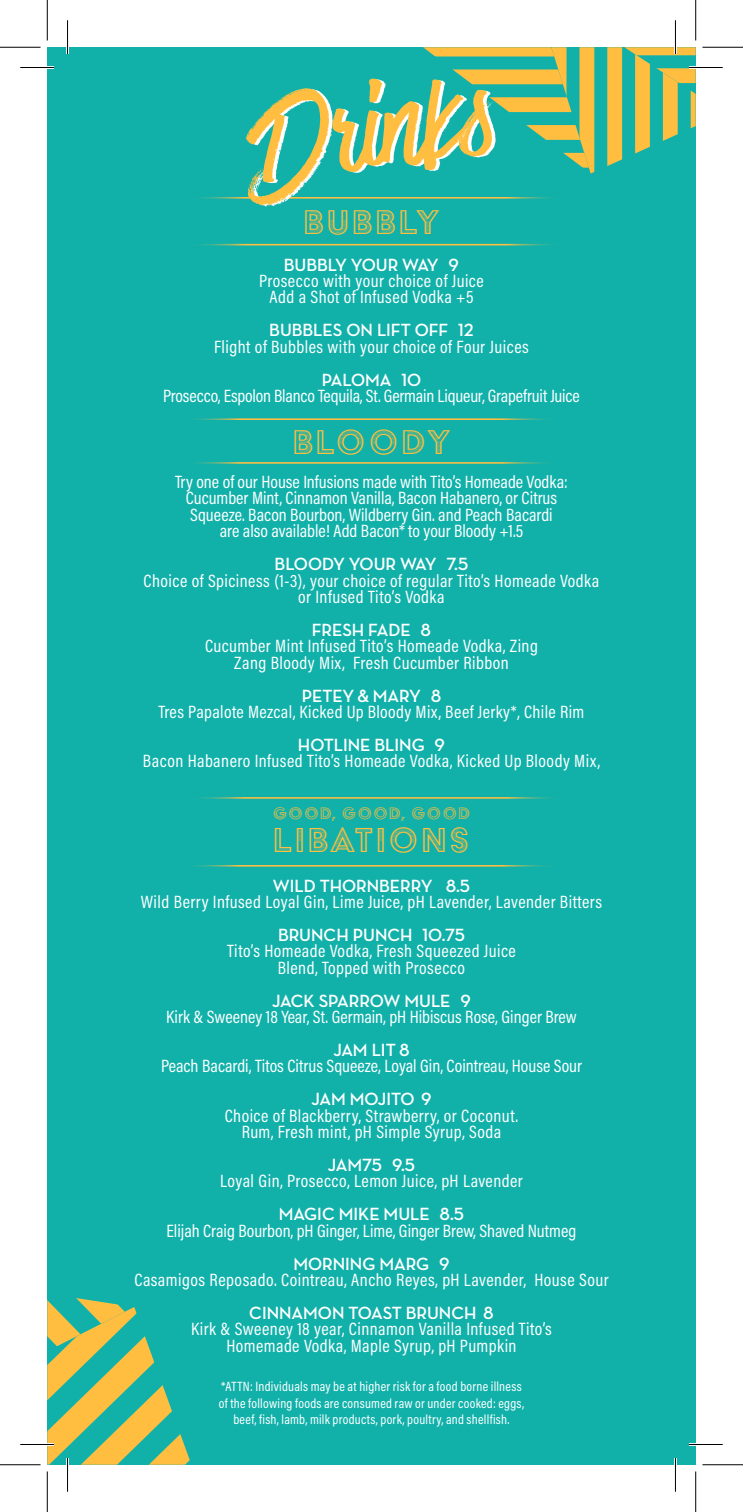
<style>
.page{position:relative;width:743px;height:1512px;background:#fff}
.page>*{position:absolute;margin:0;border:0;box-sizing:border-box;transform-origin:0 0}
.t1{font:140.62px "Have Heart One";color:#ffbe3f}
.t2{font:40.05px "Acier BAT Text Gris";letter-spacing:.07em;color:#ffbe3f}
.t3{font:39.6px "Acier BAT Text Gris";letter-spacing:.07em;color:#ffbe3f}
.t4{font:19.12px "Acier BAT Text Gris";letter-spacing:.07em;color:#ffbe3f}
.t5{font:18px/16.4px "Acumin Pro Cond";letter-spacing:.02em;color:#fff;text-align:center}
.t6{font:18px/16.4px "Acumin Pro Cond";color:#fff;text-align:center}
.t7{font:700 18px "Neutraface Display";color:#fff}
.t8{font:18px "Acumin Pro Cond";letter-spacing:-.01em;color:#fff}
.t9{font:700 18px "Neutraface Display";letter-spacing:-.02em;color:#fff}
.t10{font:13.5px/16.4px "Acumin Pro Cond";letter-spacing:.02em;color:#fff;text-align:center}
</style>
<div class="page">
<div style="left:47px;top:47px;width:648px;height:1418px;background:#11b1aa"></div>
<hr style="left:187px;top:244px;width:377px;height:1px;background:#ffbe3f">
<hr style="left:187px;top:197px;width:377px;height:2px;background:#ffbe3f">
<svg style="left:47px;top:1298px;width:143px;height:167px"></svg>
<svg style="left:649px;top:68px;width:41px;height:15px"></svg>
<svg style="left:624px;top:47px;width:66px;height:8px"></svg>
<hr style="left:624px;top:96px;width:71px;height:1px;background:#ffbe3f">
<svg style="left:635px;top:47px;width:14px;height:107px"></svg>
<svg style="left:551px;top:57px;width:15px;height:96px"></svg>
<div style="left:607px;top:47px;width:15px;height:127px;background:#ffbe3f"></div>
<svg style="left:690px;top:47px;width:5px;height:82px"></svg>
<div style="left:579px;top:47px;width:15px;height:127px;background:#ffbe3f"></div>
<svg style="left:662px;top:47px;width:15px;height:94px"></svg>
<svg style="left:489px;top:97px;width:91px;height:15px"></svg>
<hr style="left:423px;top:181px;width:167px;height:1px;background:#ffbe3f">
<svg style="left:452px;top:69px;width:128px;height:15px;fill:#ffbe3f"></svg>
<svg style="left:563px;top:153px;width:26px;height:15px"></svg>
<div style="left:423px;top:47px;width:167px;height:10px;background:#ffbe3f"></div>
<svg style="left:526px;top:125px;width:55px;height:15px"></svg>
<hr style="left:182px;top:865px;width:377px;height:2px;background:#ffbe3f">
<hr style="left:187px;top:797px;width:377px;height:2px;background:#ffbe3f">
<hr style="left:182px;top:462px;width:377px;height:2px;background:#ffbe3f">
<hr style="left:182px;top:418px;width:377px;height:2px;background:#ffbe3f">
<hr style="left:20px;top:66px;width:34px;height:3px;background:#fff">
<hr style="left:688px;top:66px;width:34px;height:3px;background:#fff">
<hr style="left:20px;top:1443px;width:34px;height:3px;background:#fff">
<hr style="left:688px;top:1443px;width:34px;height:3px;background:#fff">
<hr style="left:66px;top:20px;width:3px;height:34px;background:#fff">
<hr style="left:66px;top:1458px;width:3px;height:34px;background:#fff">
<hr style="left:674px;top:20px;width:2px;height:34px;background:#fff">
<hr style="left:674px;top:1458px;width:2px;height:34px;background:#fff">
<hr style="left:20px;top:67px;width:34px;height:1px;background:#000">
<hr style="left:688px;top:67px;width:34px;height:1px;background:#000">
<hr style="left:20px;top:1444px;width:34px;height:1px;background:#000">
<hr style="left:688px;top:1444px;width:34px;height:1px;background:#000">
<hr style="left:67px;top:20px;width:1px;height:34px;background:#000">
<hr style="left:67px;top:1458px;width:1px;height:34px;background:#000">
<hr style="left:675px;top:20px;width:1px;height:34px;background:#000">
<hr style="left:675px;top:1458px;width:1px;height:34px;background:#000">
<hr style="left:0;top:47px;width:40px;height:1px;background:#000">
<hr style="left:702px;top:47px;width:40px;height:1px;background:#000">
<hr style="left:0;top:1464px;width:40px;height:1px;background:#000">
<hr style="left:702px;top:1464px;width:40px;height:1px;background:#000">
<hr style="left:47px;top:0;width:1px;height:40px;background:#000">
<hr style="left:47px;top:1472px;width:1px;height:40px;background:#000">
<hr style="left:695px;top:0;width:1px;height:40px;background:#000">
<hr style="left:695px;top:1472px;width:1px;height:40px;background:#000">
<h1 class="t1" style="left:235px;top:68px;width:248px;rotate:-7deg">Drinks</h1>
<h3 class="t3" style="left:303px;top:201px;width:138px">BUBBLY</h3>
<p class="t7" style="left:284px;top:254px;width:177px">BUBBLY YOUR WAY 9</p>
<p class="t5" style="left:259px;top:272px;width:226px">Prosecco with your choice of Juice<br>Add a Shot of Infused Vodka +5</p>
<p class="t7" style="left:269px;top:320px;width:206px">BUBBLES ON LIFT OFF 12</p>
<p class="t5" style="left:214px;top:338px;width:316px">Flight of Bubbles with your choice of Four Juices</p>
<p class="t7" style="left:322px;top:369px;width:101px">PALOMA 10</p>
<p class="t8" style="left:163px;top:384px;width:418px">Prosecco, Espolon Blanco Tequila, St. Germain Liqueur, Grapefruit Juice</p>
<h3 class="t3" style="left:293px;top:421px;width:160px">BLOODY</h3>
<p class="t6" style="left:175px;top:473px;width:394px">Try one of our House Infusions made with Tito’s Homeade Vodka:<br>Cucumber Mint, Cinnamon Vanilla, Bacon Habanero, or Citrus Squeeze. Bacon Bourbon, Wildberry Gin. and Peach Bacardi<br>are also available! Add Bacon* to your Bloody +1.5</p>
<p class="t9" style="left:274px;top:554px;width:195px">BLOODY YOUR WAY 7.5</p>
<p class="t5" style="left:143px;top:572px;width:457px">Choice of Spiciness (1-3), your choice of regular Tito’s Homeade Vodka or Infused Tito’s Vodka</p>
<p class="t7" style="left:312px;top:620px;width:121px">FRESH FADE 8</p>
<p class="t5" style="left:205px;top:638px;width:334px">Cucumber Mint Infused Tito’s Homeade Vodka, Zing<br>Zang Bloody Mix, Fresh Cucumber Ribbon</p>
<p class="t7" style="left:301px;top:685px;width:141px">PETEY &amp; MARY 8</p>
<p class="t5" style="left:158px;top:703px;width:427px">Tres Papalote Mezcal, Kicked Up Bloody Mix, Beef Jerky*, Chile Rim</p>
<p class="t7" style="left:298px;top:735px;width:148px">HOTLINE BLING 9</p>
<p class="t5" style="left:143px;top:752px;width:458px">Bacon Habanero Infused Tito’s Homeade Vodka, Kicked Up Bloody Mix,</p>
<p class="t4" style="left:273px;top:804px;width:199px">GOOD, GOOD, GOOD</p>
<h2 class="t2" style="left:273px;top:819px;width:198px">LIBATIONS</h2>
<p class="t7" style="left:273px;top:876px;width:199px">WILD THORNBERRY 8.5</p>
<p class="t5" style="left:141px;top:893px;width:462px">Wild Berry Infused Loyal Gin, Lime Juice, pH Lavender, Lavender Bitters</p>
<p class="t7" style="left:278px;top:925px;width:188px">BRUNCH PUNCH 10.75</p>
<p class="t5" style="left:227px;top:943px;width:290px">Tito’s Homeade Vodka, Fresh Squeezed Juice<br>Blend, Topped with Prosecco</p>
<p class="t7" style="left:272px;top:991px;width:200px">JACK SPARROW MULE 9</p>
<p class="t6" style="left:166px;top:1008px;width:412px">Kirk &amp; Sweeney 18 Year, St. Germain, pH Hibiscus Rose, Ginger Brew</p>
<p class="t7" style="left:333px;top:1040px;width:78px">JAM LIT 8</p>
<p class="t6" style="left:161px;top:1058px;width:422px">Peach Bacardi, Titos Citrus Squeeze, Loyal Gin, Cointreau, House Sour</p>
<p class="t7" style="left:311px;top:1089px;width:122px">JAM MOJITO 9</p>
<p class="t5" style="left:225px;top:1107px;width:295px">Choice of Blackberry, Strawberry, or Coconut.<br>Rum, Fresh mint, pH Simple Syrup, Soda</p>
<p class="t7" style="left:328px;top:1155px;width:89px">JAM75 9.5</p>
<p class="t5" style="left:220px;top:1173px;width:304px">Loyal Gin, Prosecco, Lemon Juice, pH Lavender</p>
<p class="t7" style="left:279px;top:1204px;width:187px">MAGIC MIKE MULE 8.5</p>
<p class="t6" style="left:166px;top:1222px;width:411px">Elijah Craig Bourbon, pH Ginger, Lime, Ginger Brew, Shaved Nutmeg</p>
<p class="t7" style="left:293px;top:1253px;width:158px">MORNING MARG 9</p>
<p class="t5" style="left:134px;top:1271px;width:476px">Casamigos Reposado. Cointreau, Ancho Reyes, pH Lavender, House Sour</p>
<p class="t7" style="left:249px;top:1303px;width:246px">CINNAMON TOAST BRUNCH 8</p>
<p class="t5" style="left:191px;top:1320px;width:362px">Kirk &amp; Sweeney 18 year, Cinnamon Vanilla Infused Tito’s<br>Homemade Vodka, Maple Syrup, pH Pumpkin</p>
<p class="t10" style="left:219px;top:1378px;width:306px">*ATTN: Individuals may be at higher risk for a food borne illness of the following foods are consumed raw or under cooked: eggs, beef, fish, lamb, milk products, pork, poultry, and shellfish.</p>
</div>
